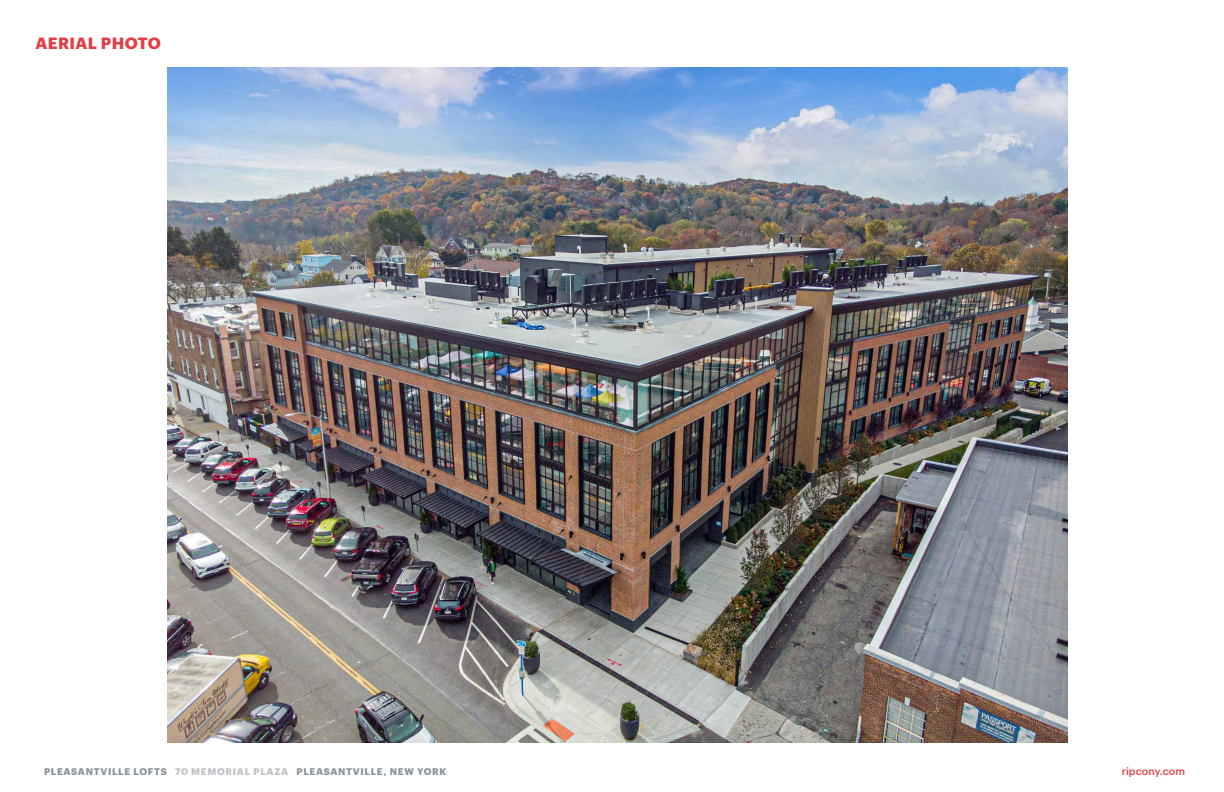
<style>
.page{position:relative;width:1224px;height:792px;background:#fff}
.page>*{position:absolute;margin:0;border:0;box-sizing:border-box;transform-origin:0 0}
.t1{font:700 16px "Graphik";letter-spacing:.025em;color:#e23e46}
.t2{font:500 10.5px "Graphik";letter-spacing:.01em;color:#e23e46}
.t3{font:700 9.5px "Graphik";letter-spacing:.075em;color:#8a949e}
.s1{color:#bfc2c7}
</style>
<div class="page">
<img style="left:167px;top:68px;width:900px;height:674px">
<h1 class="t1" style="left:36px;top:31px;width:127px">AERIAL PHOTO</h1>
<p class="t3" style="left:44px;top:764px;width:404px">PLEASANTVILLE LOFTS <span class="s1">70 MEMORIAL PLAZA</span> PLEASANTVILLE, NEW YORK</p>
<p class="t2" style="left:1122px;top:763px;width:65px">ripcony.com</p>
</div>
